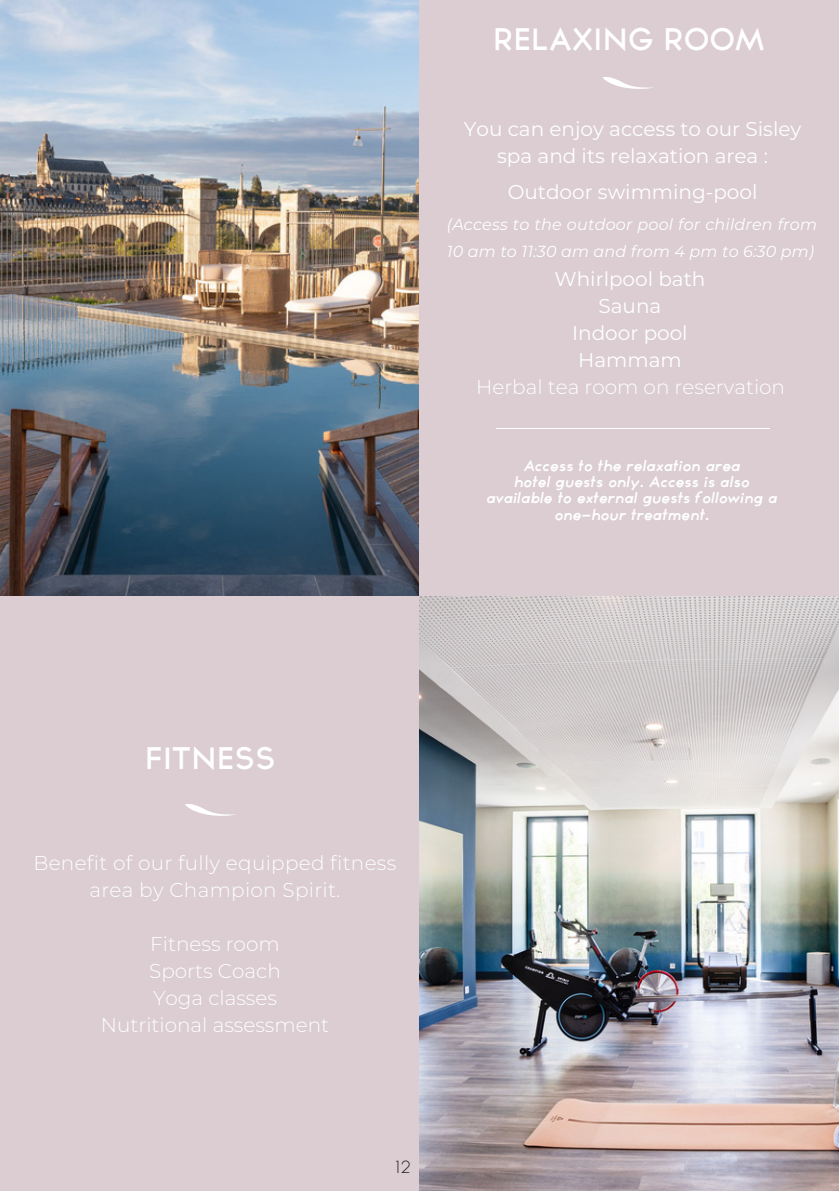
<style>
.page{position:relative;width:839px;height:1191px;background:#fff}
.page>*{position:absolute;margin:0;border:0;box-sizing:border-box;transform-origin:0 0}
.t1{font:600 28px "TYPOGRAPHPRO";color:#fff}
.t2{font:20px/27px "Montserrat";color:#fff;text-align:center}
.t3{font:300 20px/27px "Montserrat";color:#fff;text-align:center}
.t4{font:italic 16px/27px "Montserrat";letter-spacing:.01em;color:#fff}
.t5{font:300 16px "TYPOGRAPHPRO";color:#231f20}
.t6{font:italic 600 14px/16.4px "TYPOGRAPHPRO";color:#fff;text-align:center}
.s1{font-weight:300}
</style>
<div class="page">
<div style="left:0;top:0;width:838px;height:1191px;background:#dbcdd2"></div>
<svg style="left:185px;top:804px;width:51px;height:12px"></svg>
<hr style="left:496px;top:428px;width:274px;height:1px;background:#fff">
<img style="left:0;top:0;width:418px;height:596px">
<img style="left:419px;top:596px;width:419px;height:594px">
<svg style="left:602px;top:77px;width:51px;height:12px"></svg>
<h2 class="t1" style="left:493px;top:29px;width:273px">RELAXING ROOM</h2>
<h2 class="t2" style="left:463px;top:115px;width:339px">You can enjoy access to our Sisley spa and its relaxation area :</h2>
<h2 class="t2" style="left:507px;top:178px;width:251px">Outdoor swimming-pool</h2>
<h2 class="t4" style="left:447px;top:210px;width:371px">(Access to the outdoor pool for children from<br>10 am to 11:30 am and from 4 pm to 6:30 pm)</h2>
<h1 class="t2" style="left:476px;top:265px;width:310px">Whirlpool bath<br>Sauna<br>Indoor pool<br>Hammam<br><span class="s1">Herbal tea room on reservation</span></h1>
<p class="t6" style="left:523px;top:459px;width:219px">Access to the relaxation area</p>
<p class="t6" style="left:486px;top:475px;width:292px">hotel guests only. Access is also available to external guests following a one-hour treatment.</p>
<h3 class="t1" style="left:145px;top:748px;width:132px">FITNESS</h3>
<p class="t3" style="left:33px;top:849px;width:364px">Benefit of our fully equipped fitness area by Champion Spirit.</p>
<p class="t3" style="left:101px;top:930px;width:230px">Fitness room<br>Sports Coach<br>Yoga classes<br>Nutritional assessment</p>
<h2 class="t5" style="left:395px;top:1161px;width:17px">12</h2>
</div>
